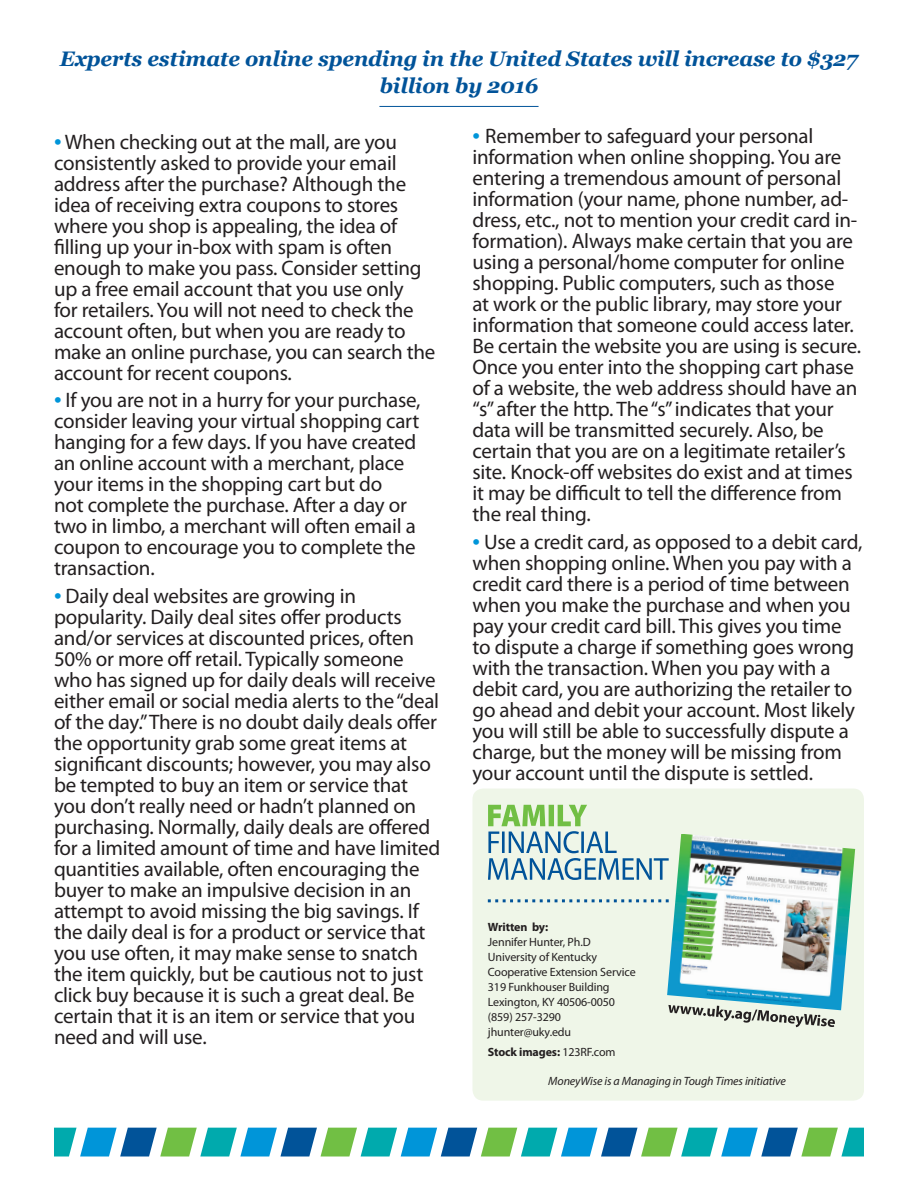
<style>
.page{position:relative;width:918px;height:1188px;background:#fff}
.page>*{position:absolute;margin:0;border:0;box-sizing:border-box;transform-origin:0 0}
.Arial_Black_Header{font:21px/21px "Myriad Pro";letter-spacing:-.01em;color:#231f20}
.Pull_out_info{font:italic 700 21px/27px "Georgia";letter-spacing:-.01em;color:#015399;text-align:center}
.Body_copy{font:12px/15px "Myriad Pro";letter-spacing:-.01em;color:#231f20}
.Body_copy-2{font:italic 12px "Myriad Pro";letter-spacing:-.01em;color:#231f20}
.Body_copy-3{font:700 12px "Myriad Pro";letter-spacing:-.01em;color:#231f20}
.s1{font-size:27px;color:#0095d9}
.s2{font-weight:700}
.s3{font-weight:400}
</style>
<div class="page">
<hr style="left:379px;top:106px;width:160px;height:1px;background:#015399">
<div style="left:473px;top:789px;width:391px;height:312px;background:#eff6e8;border-radius:11px"></div>
<svg style="left:488px;top:899px;width:179px;height:3px"></svg>
<svg style="left:488px;top:805px;width:179px;height:75px"></svg>
<img style="left:667px;top:834px;width:188px;height:176px">
<svg style="left:668px;top:1005px;width:167px;height:22px"></svg>
<svg style="left:54px;top:1128px;width:810px;height:29px"></svg>
<p class="Pull_out_info" style="left:60px;top:45px;width:800px">Experts estimate online spending in the United States will increase to $327 billion by 2016</p>
<p class="Arial_Black_Header" style="left:54px;top:131px;width:383px"><span class="s1">•</span> When checking out at the mall, are you consistently asked to provide your email address after the purchase? Although the idea of receiving extra coupons to stores where you shop is appealing, the idea of filling up your in-box with spam is often enough to make you pass. Consider setting up a free email account that you use only<br>for retailers. You will not need to check the account often, but when you are ready to make an online purchase, you can search the account for recent coupons.</p>
<p class="Arial_Black_Header" style="left:54px;top:389px;width:368px"><span class="s1">•</span> If you are not in a hurry for your purchase, consider leaving your virtual shopping cart hanging for a few days. If you have created an online account with a merchant, place your items in the shopping cart but do<br>not complete the purchase. After a day or two in limbo, a merchant will often email a coupon to encourage you to complete the transaction.</p>
<p class="Arial_Black_Header" style="left:54px;top:585px;width:388px"><span class="s1">•</span> Daily deal websites are growing in popularity. Daily deal sites offer products and/or services at discounted prices, often 50% or more off retail. Typically someone who has signed up for daily deals will receive either email or social media alerts to the “deal of the day.” There is no doubt daily deals offer the opportunity grab some great items at significant discounts; however, you may also be tempted to buy an item or service that you don’t really need or hadn’t planned on purchasing. Normally, daily deals are offered for a limited amount of time and have limited quantities available, often encouraging the buyer to make an impulsive decision in an attempt to avoid missing the big savings. If the daily deal is for a product or service that you use often, it may make sense to snatch the item quickly, but be cautious not to just click buy because it is such a great deal. Be certain that it is an item or service that you need and will use.</p>
<p class="Arial_Black_Header" style="left:472px;top:125px;width:390px"><span class="s1">•</span> Remember to safeguard your personal information when online shopping. You are entering a tremendous amount of personal information (your name, phone number, ad&shy;dress, etc., not to mention your credit card in&shy;formation). Always make certain that you are using a personal/home computer for online shopping. Public computers, such as those<br>at work or the public library, may store your information that someone could access later.<br>Be certain the website you are using is secure.<br>Once you enter into the shopping cart phase of a website, the web address should have an “s” after the http. The “s” indicates that your data will be transmitted securely. Also, be certain that you are on a legitimate retailer’s site. Knock-off websites do exist and at times it may be difficult to tell the difference from the real thing.</p>
<p class="Arial_Black_Header" style="left:472px;top:531px;width:391px"><span class="s1">•</span> Use a credit card, as opposed to a debit card, when shopping online. When you pay with a credit card there is a period of time between when you make the purchase and when you pay your credit card bill. This gives you time to dispute a charge if something goes wrong with the transaction. When you pay with a debit card, you are authorizing the retailer to go ahead and debit your account. Most likely you will still be able to successfully dispute a charge, but the money will be missing from your account until the dispute is settled.</p>
<p class="Body_copy" style="left:488px;top:919px;width:149px"><span class="s2">Written by:<br></span>Jennifer Hunter, Ph.D<br>University of Kentucky<br>Cooperative Extension Service<br>319 Funkhouser Building<br>Lexington, KY 40506-0050 (859) 257-3290 jhunter@uky.edu</p>
<p class="Body_copy-3" style="left:488px;top:1044px;width:129px">Stock images: <span class="s3">123RF.com</span></p>
<p class="Body_copy-2" style="left:548px;top:1073px;width:239px">MoneyWise is a Managing in Tough Times initiative</p>
</div>
